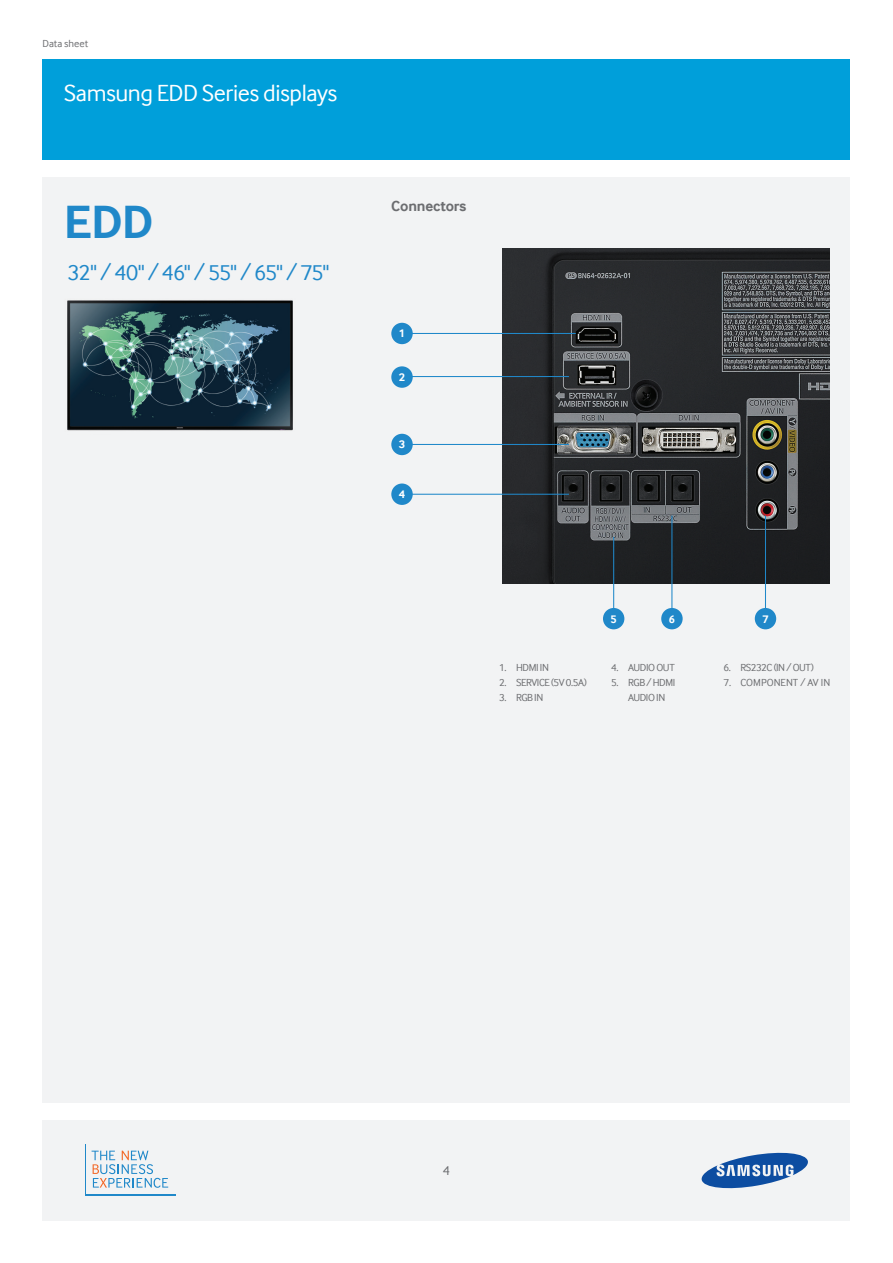
<style>
.page{position:relative;width:893px;height:1263px;background:#fff}
.page>*{position:absolute;margin:0;border:0;box-sizing:border-box;transform-origin:0 0}
.t1{font:700 48px "Samsung Inter Face";color:#2088c9}
.t2{font:24px "Samsung Inter Face";letter-spacing:-.02em;color:#fff}
.t3{font:22.5px "Samsung Inter Face";letter-spacing:-.05em;color:#2088c9}
.t4{font:700 15px "Samsung Inter Face";letter-spacing:-.015em;color:#6c6d70}
.t5{font:13.5px "Samsung Inter Face";color:#6c6d70}
.t6{font:700 11.55px "Samsung Inter Face";color:#fff}
.t7{font:10.5px/15px "Samsung Inter Face";letter-spacing:-.04em;color:#6c6d70}
.t8{font:10.5px "Samsung Inter Face";color:#6c6d70}
.t9{font:10.5px "Samsung Inter Face";letter-spacing:.005em;color:#6c6d70}
</style>
<div class="page">
<div style="left:43px;top:1120px;width:807px;height:100px;background:#f2f3f4"></div>
<svg style="left:701px;top:1152px;width:107px;height:37px"></svg>
<div style="left:43px;top:60px;width:807px;height:100px;background:#009fda"></div>
<div style="left:43px;top:177px;width:807px;height:926px;background:#f2f3f4"></div>
<svg style="left:92px;top:1151px;width:76px;height:37px"></svg>
<hr style="left:85px;top:1144px;width:1px;height:52px;background:#2088c9">
<hr style="left:85px;top:1194px;width:91px;height:2px;background:#2088c9">
<img style="left:503px;top:249px;width:326px;height:334px">
<img style="left:67px;top:300px;width:226px;height:131px">
<div style="left:391px;top:323px;width:22px;height:21px;background:#2088c9;border-radius:50%"></div>
<div style="left:391px;top:366px;width:22px;height:22px;background:#2088c9;border-radius:50%"></div>
<div style="left:391px;top:434px;width:22px;height:21px;background:#2088c9;border-radius:50%"></div>
<div style="left:391px;top:483px;width:22px;height:22px;background:#2088c9;border-radius:50%"></div>
<div style="left:603px;top:608px;width:21px;height:21px;background:#2088c9;border-radius:50%"></div>
<hr style="left:411px;top:333px;width:165px;height:1px;background:#2088c9">
<hr style="left:406px;top:376px;width:163px;height:1px;background:#2088c9">
<hr style="left:411px;top:444px;width:158px;height:1px;background:#2088c9">
<hr style="left:411px;top:494px;width:158px;height:1px;background:#2088c9">
<hr style="left:613px;top:537px;width:1px;height:76px;background:#2088c9">
<hr style="left:671px;top:516px;width:1px;height:103px;background:#2088c9">
<hr style="left:765px;top:516px;width:1px;height:103px;background:#2088c9">
<div style="left:661px;top:608px;width:22px;height:21px;background:#2088c9;border-radius:50%"></div>
<div style="left:755px;top:608px;width:21px;height:21px;background:#2088c9;border-radius:50%"></div>
<p class="t9" style="left:43px;top:37px;width:47px">Data sheet</p>
<h2 class="t2" style="left:64px;top:78px;width:275px">Samsung EDD Series displays</h2>
<h1 class="t1" style="left:64px;top:192px;width:91px">EDD</h1>
<h3 class="t3" style="left:68px;top:258px;width:263px">32" / 40" / 46" / 55" / 65" / 75"</h3>
<h3 class="t4" style="left:391px;top:197px;width:77px">Connectors</h3>
<p class="t6" style="left:399px;top:326px;width:8px">1</p>
<p class="t6" style="left:399px;top:370px;width:8px">2</p>
<p class="t6" style="left:399px;top:437px;width:8px">3</p>
<p class="t6" style="left:399px;top:487px;width:8px">4</p>
<p class="t7" style="left:499px;top:659px;width:51px">1. HDMI IN</p>
<p class="t7" style="left:499px;top:674px;width:89px">2. SERVICE (5V 0.5A)</p>
<p class="t7" style="left:499px;top:689px;width:46px">3. RGB IN</p>
<p class="t6" style="left:611px;top:611px;width:8px">5</p>
<p class="t6" style="left:669px;top:611px;width:8px">6</p>
<p class="t6" style="left:762px;top:611px;width:8px">7</p>
<p class="t7" style="left:611px;top:659px;width:65px">4. AUDIO OUT</p>
<p class="t7" style="left:628px;top:674px;width:49px;text-indent:-17px">5. RGB / HDMI<br>AUDIO IN</p>
<p class="t7" style="left:723px;top:659px;width:92px">6. RS232C (IN / OUT)</p>
<p class="t8" style="left:723px;top:675px;width:108px">7. COMPONENT / AV IN</p>
<p class="t5" style="left:443px;top:1161px;width:9px">4</p>
</div>
